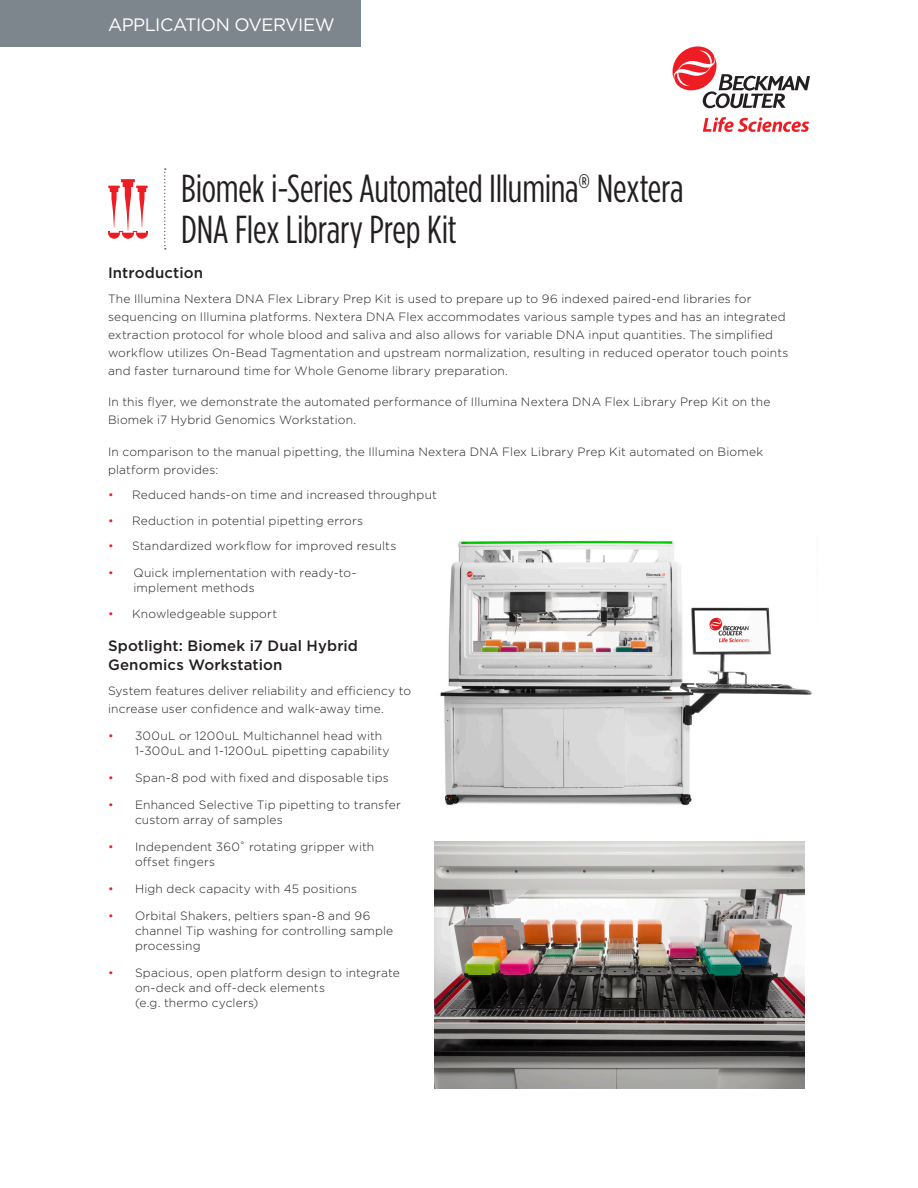
<style>
.page{position:relative;width:918px;height:1188px;background:#fff}
.page>*{position:absolute;margin:0;border:0;box-sizing:border-box;transform-origin:0 0}
.Doc_-_Title{font:39px/40.5px "Gotham Condensed";letter-spacing:-.005em;color:#231f20}
.Doc_-_Body{font:18px "Gotham";letter-spacing:-.03em;color:#fff}
.Doc_-_Header{font:500 15px/19.5px "Gotham";letter-spacing:.01em;color:#231f20}
.Doc_-_Body-2{font:300 12px/15px "Gotham";letter-spacing:.015em;color:#231f20}
.s1{color:#ee1d23}
</style>
<div class="page">
<svg style="left:164px;top:168px;width:2px;height:81px"></svg>
<svg style="left:108px;top:179px;width:40px;height:60px"></svg>
<div style="left:0;top:0;width:361px;height:46px;background:#7e868d"></div>
<img style="left:440px;top:540px;width:372px;height:266px">
<img style="left:435px;top:842px;width:370px;height:246px">
<svg style="left:673px;top:46px;width:137px;height:62px"></svg>
<svg style="left:703px;top:117px;width:106px;height:15px"></svg>
<p class="Doc_-_Body" style="left:108px;top:13px;width:228px">APPLICATION OVERVIEW</p>
<p class="Doc_-_Title" style="left:181px;top:168px;width:504px">Biomek i-Series Automated Illumina® Nextera<br>DNA Flex Library Prep Kit</p>
<p class="Doc_-_Header" style="left:108px;top:263px;width:97px">Introduction</p>
<p class="Doc_-_Body-2" style="left:108px;top:289px;width:682px;line-height:18px">The Illumina Nextera DNA Flex Library Prep Kit is used to prepare up to 96 indexed paired-end libraries for sequencing on Illumina platforms. Nextera DNA Flex accommodates various sample types and has an integrated extraction protocol for whole blood and saliva and also allows for variable DNA input quantities. The simplified workflow utilizes On-Bead Tagmentation and upstream normalization, resulting in reduced operator touch points and faster turnaround time for Whole Genome library preparation.</p>
<p class="Doc_-_Body-2" style="left:108px;top:393px;width:664px;line-height:18px">In this flyer, we demonstrate the automated performance of Illumina Nextera DNA Flex Library Prep Kit on the<br>Biomek i7 Hybrid Genomics Workstation.</p>
<p class="Doc_-_Body-2" style="left:108px;top:442px;width:657px;line-height:18px">In comparison to the manual pipetting, the Illumina Nextera DNA Flex Library Prep Kit automated on Biomek platform provides:</p>
<p class="Doc_-_Body-2" style="left:108px;top:487px;width:330px"><span class="s1">•</span> Reduced hands-on time and increased throughput</p>
<p class="Doc_-_Body-2" style="left:108px;top:513px;width:257px"><span class="s1">•</span> Reduction in potential pipetting errors</p>
<p class="Doc_-_Body-2" style="left:108px;top:538px;width:290px"><span class="s1">•</span> Standardized workflow for improved results</p>
<p class="Doc_-_Body-2" style="left:134px;top:565px;width:225px;text-indent:-26px"><span class="s1">•</span> Quick implementation with ready-to&shy;implement methods</p>
<p class="Doc_-_Body-2" style="left:108px;top:606px;width:171px"><span class="s1">•</span> Knowledgeable support</p>
<p class="Doc_-_Header" style="left:108px;top:636px;width:252px">Spotlight: Biomek i7 Dual Hybrid<br>Genomics Workstation</p>
<p class="Doc_-_Body-2" style="left:108px;top:681px;width:305px;line-height:18px">System features deliver reliability and efficiency to increase user confidence and walk-away time.</p>
<p class="Doc_-_Body-2" style="left:135px;top:728px;width:256px;text-indent:-27px"><span class="s1">•</span> 300uL or 1200uL Multichannel head with<br>1-300uL and 1-1200uL pipetting capability</p>
<p class="Doc_-_Body-2" style="left:108px;top:770px;width:282px"><span class="s1">•</span> Span-8 pod with fixed and disposable tips</p>
<p class="Doc_-_Body-2" style="left:135px;top:797px;width:267px;text-indent:-27px"><span class="s1">•</span> Enhanced Selective Tip pipetting to transfer custom array of samples</p>
<p class="Doc_-_Body-2" style="left:135px;top:839px;width:241px;text-indent:-27px"><span class="s1">•</span> Independent 360˚ rotating gripper with offset fingers</p>
<p class="Doc_-_Body-2" style="left:108px;top:881px;width:251px"><span class="s1">•</span> High deck capacity with 45 positions</p>
<p class="Doc_-_Body-2" style="left:135px;top:908px;width:260px;text-indent:-27px"><span class="s1">•</span> Orbital Shakers, peltiers span-8 and 96 channel Tip washing for controlling sample processing</p>
<p class="Doc_-_Body-2" style="left:135px;top:965px;width:266px;text-indent:-27px"><span class="s1">•</span> Spacious, open platform design to integrate on-deck and off-deck elements<br>(e.g. thermo cyclers)</p>
</div>
